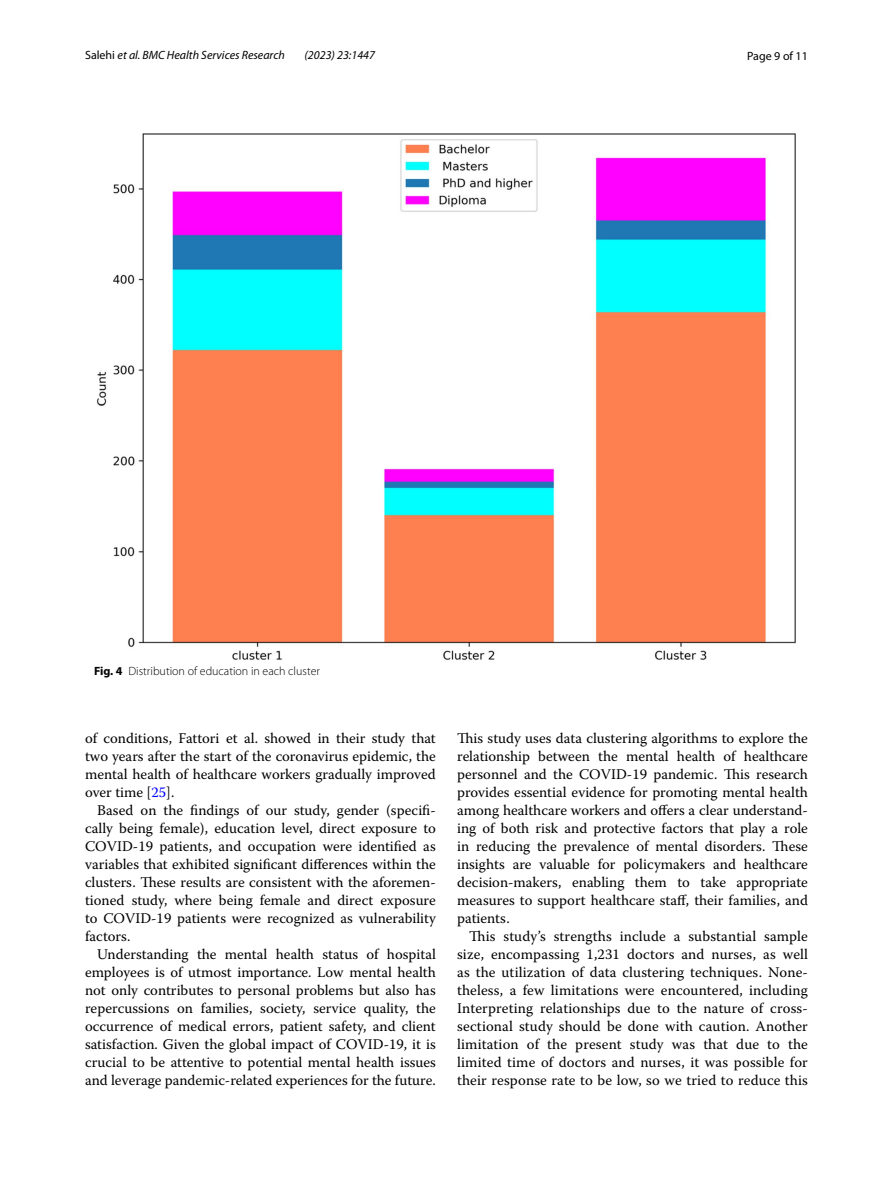
<style>
.page{position:relative;width:893px;height:1187px;background:#fff}
.page>*{position:absolute;margin:0;border:0;box-sizing:border-box;transform-origin:0 0}
.t1{font:14.7px/18px "Warnock Pro";color:#000;text-align:justify}
.t2{font:italic 12px "Myriad Pro";color:#000}
.t3{font:300 12px "Myriad Pro";color:#000}
.t4{font:12px "Myriad Pro";color:#000}
.s1{font-style:normal}
.s2{font-weight:700}
.s3{color:#00f}
</style>
<div class="page">
<img style="left:97px;top:133px;width:699px;height:527px">
<p class="t2" style="left:85px;top:48px;width:201px"><span class="s1">Salehi</span> et al. BMC Health Services Research</p>
<p class="t2" style="left:305px;top:48px;width:72px">(2023) 23:1447</p>
<p class="t4" style="left:747px;top:48px;width:62px">Page 9 of 11</p>
<p class="t3" style="left:94px;top:664px;width:227px"><span class="s2">Fig. 4</span> Distribution of education in each cluster</p>
<p class="t1" style="left:85px;top:728px;width:352px">of conditions, Fattori et al. showed in their study that two years after the start of the coronavirus epidemic, the mental health of healthcare workers gradually improved over time [<span class="s3">25</span>].</p>
<p class="t1" style="left:85px;top:800px;width:352px;text-indent:12px">Based on the findings of our study, gender (specifi&shy;cally being female), education level, direct exposure to COVID-19 patients, and occupation were identified as variables that exhibited significant differences within the clusters. These results are consistent with the aforemen&shy;tioned study, where being female and direct exposure to COVID-19 patients were recognized as vulnerability factors.</p>
<p class="t1" style="left:85px;top:944px;width:352px;text-indent:12px">Understanding the mental health status of hospital employees is of utmost importance. Low mental health not only contributes to personal problems but also has repercussions on families, society, service quality, the occurrence of medical errors, patient safety, and client satisfaction. Given the global impact of COVID-19, it is crucial to be attentive to potential mental health issues and leverage pandemic-related experiences for the future.</p>
<p class="t1" style="left:457px;top:728px;width:352px">This study uses data clustering algorithms to explore the relationship between the mental health of healthcare personnel and the COVID-19 pandemic. This research provides essential evidence for promoting mental health among healthcare workers and offers a clear understand&shy;ing of both risk and protective factors that play a role in reducing the prevalence of mental disorders. These insights are valuable for policymakers and healthcare decision-makers, enabling them to take appropriate measures to support healthcare staff, their families, and patients.</p>
<p class="t1" style="left:457px;top:926px;width:352px;text-indent:12px">This study’s strengths include a substantial sample size, encompassing 1,231 doctors and nurses, as well as the utilization of data clustering techniques. None&shy;theless, a few limitations were encountered, including Interpreting relationships due to the nature of cross&shy;sectional study should be done with caution. Another limitation of the present study was that due to the limited time of doctors and nurses, it was possible for their response rate to be low, so we tried to reduce this</p>
</div>
